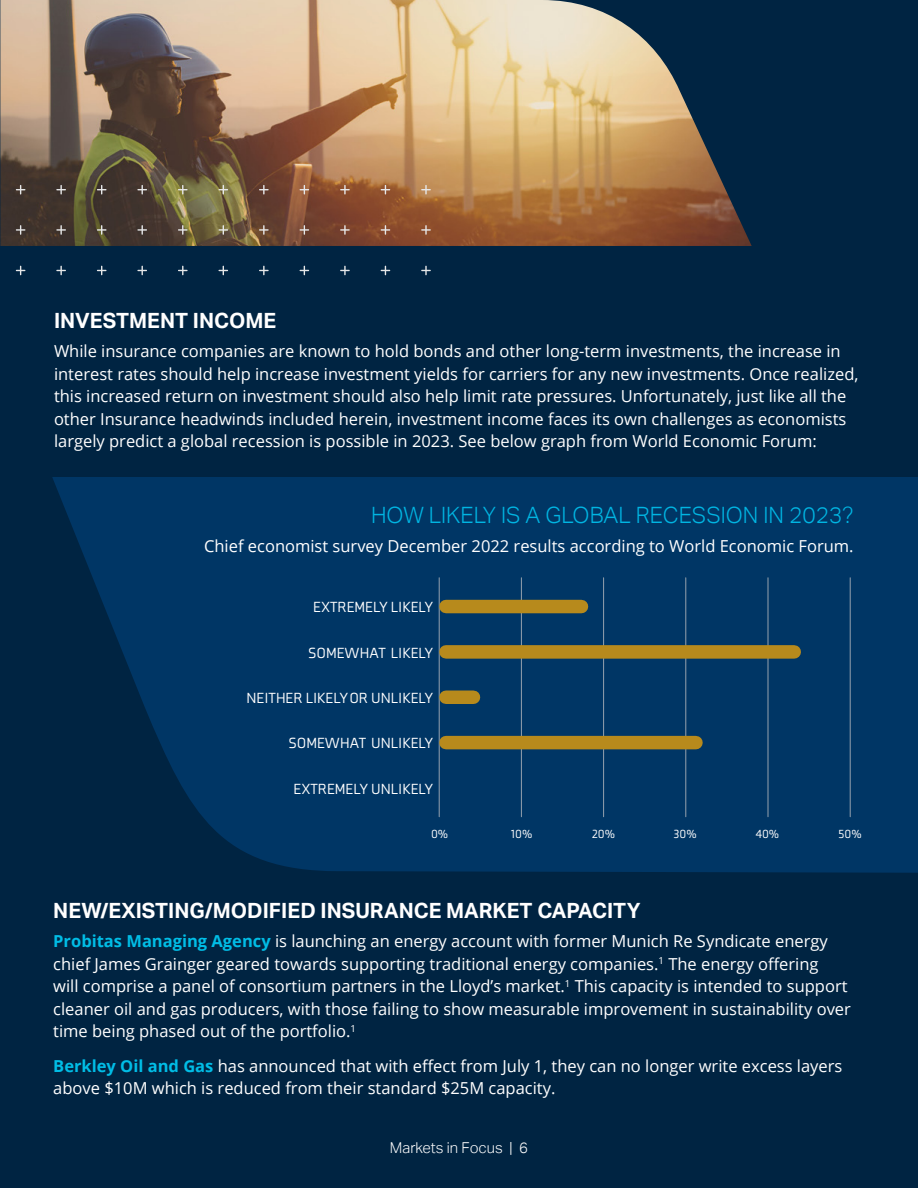
<style>
.page{position:relative;width:918px;height:1188px;background:#002442}
.page>*{position:absolute;margin:0;border:0;box-sizing:border-box;transform-origin:0 0}
.t1{font:300 22.5px "Aktiv Grotesk";color:#00b5e2}
.t2{font:700 21px "Aktiv Grotesk";color:#fff}
.t3{font:16.5px/22.5px "Open Sans";color:#fff}
.t4{font:15px "Axia";color:#fff}
.t5{font:300 15px "Aktiv Grotesk";color:#fff}
.t6{font:12px "Axia";color:#fff}
.s1{font-weight:700;color:#00bde6}
</style>
<div class="page">
<svg style="left:52px;top:477px;width:866px;height:396px;background:#003461"></svg>
<img style="left:0;top:0;width:752px;height:246px">
<svg style="left:16px;top:185px;width:9px;height:10px"></svg>
<svg style="left:56px;top:185px;width:10px;height:10px"></svg>
<svg style="left:97px;top:185px;width:10px;height:10px"></svg>
<svg style="left:137px;top:185px;width:10px;height:10px"></svg>
<svg style="left:178px;top:185px;width:10px;height:10px"></svg>
<svg style="left:219px;top:185px;width:9px;height:10px"></svg>
<svg style="left:259px;top:185px;width:10px;height:10px"></svg>
<svg style="left:300px;top:185px;width:9px;height:10px"></svg>
<svg style="left:340px;top:185px;width:10px;height:10px"></svg>
<svg style="left:381px;top:185px;width:9px;height:10px"></svg>
<svg style="left:421px;top:185px;width:10px;height:10px"></svg>
<svg style="left:16px;top:225px;width:9px;height:10px"></svg>
<svg style="left:56px;top:225px;width:10px;height:10px"></svg>
<svg style="left:97px;top:225px;width:10px;height:10px"></svg>
<svg style="left:137px;top:225px;width:10px;height:10px"></svg>
<svg style="left:178px;top:225px;width:10px;height:10px"></svg>
<svg style="left:219px;top:225px;width:9px;height:10px"></svg>
<svg style="left:259px;top:225px;width:10px;height:10px"></svg>
<svg style="left:300px;top:225px;width:9px;height:10px"></svg>
<svg style="left:340px;top:225px;width:10px;height:10px"></svg>
<svg style="left:381px;top:225px;width:9px;height:10px"></svg>
<svg style="left:421px;top:225px;width:10px;height:10px"></svg>
<svg style="left:16px;top:266px;width:9px;height:9px"></svg>
<svg style="left:56px;top:266px;width:10px;height:9px"></svg>
<svg style="left:97px;top:266px;width:10px;height:9px"></svg>
<svg style="left:137px;top:266px;width:10px;height:9px"></svg>
<svg style="left:178px;top:266px;width:10px;height:9px"></svg>
<svg style="left:219px;top:266px;width:9px;height:9px"></svg>
<svg style="left:259px;top:266px;width:10px;height:9px"></svg>
<svg style="left:300px;top:266px;width:9px;height:9px"></svg>
<svg style="left:340px;top:266px;width:10px;height:9px"></svg>
<svg style="left:381px;top:266px;width:9px;height:9px"></svg>
<svg style="left:421px;top:266px;width:10px;height:9px"></svg>
<hr style="left:439px;top:578px;width:1px;height:239px;background:#bcbdc1">
<hr style="left:521px;top:578px;width:1px;height:239px;background:#bcbdc1">
<hr style="left:603px;top:578px;width:1px;height:239px;background:#bcbdc1">
<hr style="left:685px;top:578px;width:1px;height:239px;background:#bcbdc1">
<hr style="left:768px;top:578px;width:1px;height:239px;background:#bcbdc1">
<hr style="left:850px;top:578px;width:1px;height:239px;background:#bcbdc1">
<div style="left:446px;top:600px;width:135px;height:13px;background:#b78a1c"></div>
<div style="left:446px;top:645px;width:348px;height:14px;background:#b78a1c"></div>
<div style="left:446px;top:691px;width:27px;height:13px;background:#b78a1c"></div>
<div style="left:446px;top:736px;width:250px;height:13px;background:#b78a1c"></div>
<p class="t2" style="left:54px;top:309px;width:224px">INVESTMENT INCOME</p>
<p class="t3" style="left:54px;top:340px;width:806px">While insurance companies are known to hold bonds and other long-term investments, the increase in interest rates should help increase investment yields for carriers for any new investments. Once realized, this increased return on investment should also help limit rate pressures. Unfortunately, just like all the other Insurance headwinds included herein, investment income faces its own challenges as economists largely predict a global recession is possible in 2023. See below graph from World Economic Forum:</p>
<h1 class="t1" style="left:371px;top:502px;width:484px">HOW LIKELY IS A GLOBAL RECESSION IN 2023?</h1>
<p class="t3" style="left:204px;top:535px;width:651px">Chief economist survey December 2022 results according to World Economic Forum.</p>
<p class="t4" style="left:313px;top:598px;width:122px">EXTREMELY LIKELY</p>
<p class="t4" style="left:308px;top:644px;width:127px">SOMEWHAT LIKELY</p>
<p class="t4" style="left:247px;top:689px;width:188px">NEITHER LIKELY OR UNLIKELY</p>
<p class="t4" style="left:289px;top:734px;width:146px">SOMEWHAT UNLIKELY</p>
<p class="t4" style="left:294px;top:780px;width:141px">EXTREMELY UNLIKELY</p>
<p class="t6" style="left:431px;top:827px;width:19px">0%</p>
<p class="t6" style="left:511px;top:827px;width:23px">10%</p>
<p class="t6" style="left:592px;top:827px;width:24px">20%</p>
<p class="t6" style="left:674px;top:827px;width:24px">30%</p>
<p class="t6" style="left:756px;top:827px;width:25px">40%</p>
<p class="t6" style="left:839px;top:827px;width:25px">50%</p>
<p class="t2" style="left:53px;top:899px;width:589px">NEW/EXISTING/MODIFIED INSURANCE MARKET CAPACITY</p>
<p class="t3" style="left:53px;top:930px;width:799px"><span class="s1">Probitas Managing Agency</span> is launching an energy account with former Munich Re Syndicate energy chief James Grainger geared towards supporting traditional energy companies.<sup>1</sup> The energy offering<br>will comprise a panel of consortium partners in the Lloyd’s market.<sup>1</sup> This capacity is intended to support cleaner oil and gas producers, with those failing to show measurable improvement in sustainability over time being phased out of the portfolio.<sup>1</sup></p>
<p class="t3" style="left:53px;top:1054px;width:791px"><span class="s1">Berkley Oil and Gas</span> has announced that with effect from July 1, they can no longer write excess layers above $10M which is reduced from their standard $25M capacity.</p>
<p class="t5" style="left:390px;top:1139px;width:140px">Markets in Focus | 6</p>
</div>
